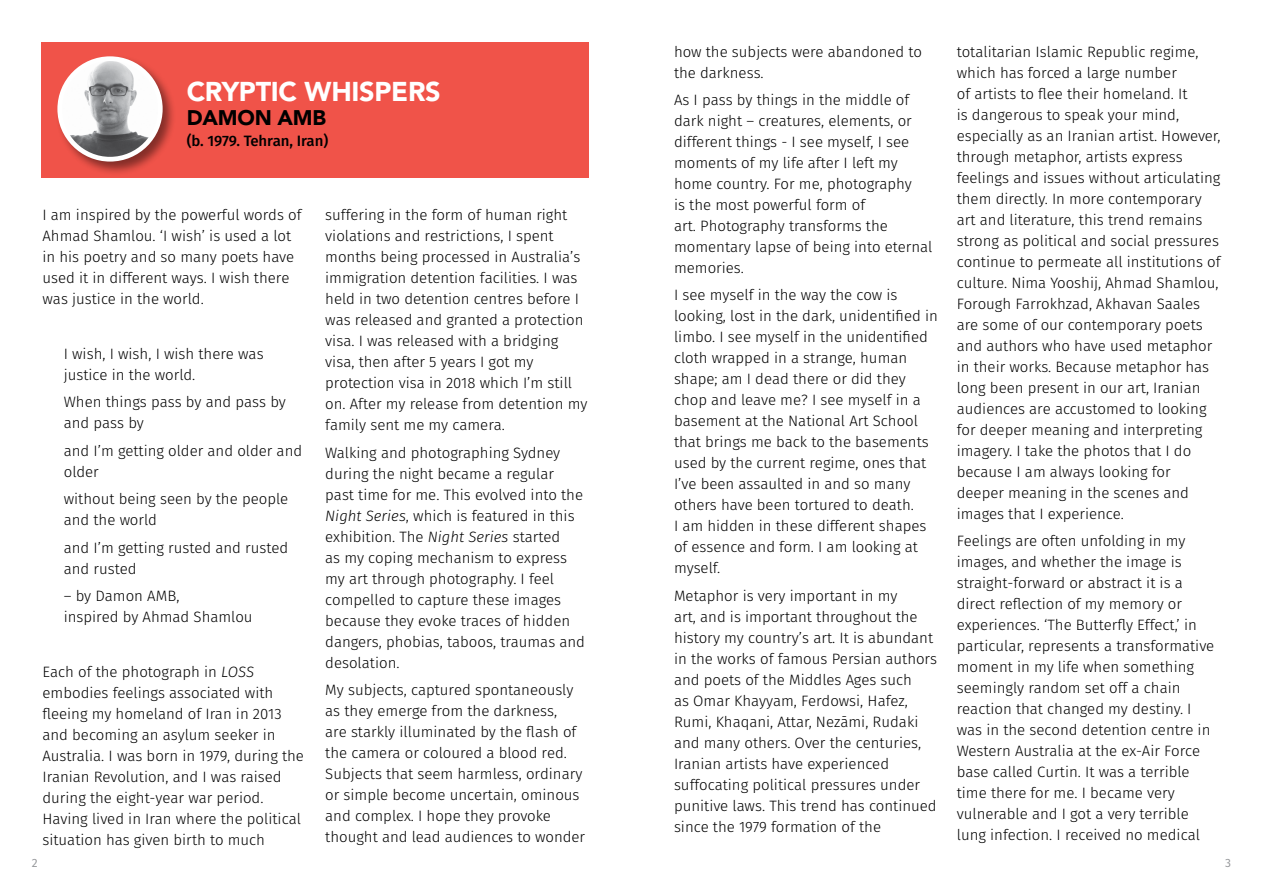
<style>
.page{position:relative;width:1263px;height:893px;background:#fff}
.page>*{position:absolute;margin:0;border:0;box-sizing:border-box;transform-origin:0 0}
.t1{font:900 27px "Avenir";letter-spacing:-.01em;color:#fff}
.t2{font:900 21px "Avenir";letter-spacing:-.01em;color:#000}
.t3{font:300 15px/21px "Fira Sans";color:#000}
.t4{font:500 15px "Fira Sans";letter-spacing:-.005em;color:#000}
.t5{font:12px "Fira Sans";color:#939598}
.s1{font-style:italic}
</style>
<div class="page">
<div style="left:41px;top:43px;width:548px;height:135px;background:#f05349"></div>
<div style="left:56px;top:54px;width:121px;height:122px;background:#000;opacity:.45"></div>
<img style="left:60px;top:59px;width:100px;height:100px;border-radius:50px">
<div style="left:57px;top:56px;width:106px;height:106px;border:5px solid #fff;border-radius:50%"></div>
<h1 class="t1" style="left:187px;top:76px;width:255px">CRYPTIC WHISPERS</h1>
<h2 class="t2" style="left:187px;top:105px;width:141px">DAMON AMB</h2>
<p class="t4" style="left:187px;top:129px;width:143px">(b. 1979. Tehran, Iran)</p>
<p class="t3" style="left:43px;top:204px;width:261px">I am inspired by the powerful words of Ahmad Shamlou. ‘I wish’ is used a lot in his poetry and so many poets have used it in different ways. I wish there was justice in the world.</p>
<p class="t3" style="left:64px;top:343px;width:201px">I wish, I wish, I wish there was justice in the world.</p>
<p class="t3" style="left:64px;top:392px;width:224px">When things pass by and pass by and pass by</p>
<p class="t3" style="left:64px;top:440px;width:240px">and I’m getting older and older and older</p>
<p class="t3" style="left:64px;top:488px;width:226px">without being seen by the people and the world</p>
<p class="t3" style="left:64px;top:537px;width:226px">and I’m getting rusted and rusted and rusted</p>
<p class="t3" style="left:64px;top:585px;width:190px">– by Damon AMB,<br>inspired by Ahmad Shamlou</p>
<p class="t3" style="left:43px;top:661px;width:263px">Each of the photograph in <span class="s1">LOSS </span>embodies feelings associated with fleeing my homeland of Iran in 2013 and becoming an asylum seeker in Australia. I was born in 1979, during the Iranian Revolution, and I was raised during the eight-year war period.<br>Having lived in Iran where the political situation has given birth to much</p>
<p class="t3" style="left:325px;top:204px;width:264px">suffering in the form of human right violations and restrictions, I spent months being processed in Australia’s immigration detention facilities. I was held in two detention centres before I was released and granted a protection visa. I was released with a bridging visa, then after 5 years I got my protection visa in 2018 which I’m still on. After my release from detention my family sent me my camera.</p>
<p class="t3" style="left:325px;top:442px;width:261px">Walking and photographing Sydney during the night became a regular past time for me. This evolved into the <span class="s1">Night Series</span>, which is featured in this exhibition. The <span class="s1">Night Series</span> started<br>as my coping mechanism to express my art through photography. I feel compelled to capture these images because they evoke traces of hidden dangers, phobias, taboos, traumas and desolation.</p>
<p class="t3" style="left:325px;top:679px;width:261px">My subjects, captured spontaneously as they emerge from the darkness,<br>are starkly illuminated by the flash of the camera or coloured a blood red.<br>Subjects that seem harmless, ordinary or simple become uncertain, ominous and complex. I hope they provoke thought and lead audiences to wonder</p>
<p class="t3" style="left:674px;top:41px;width:250px">how the subjects were abandoned to the darkness.</p>
<p class="t3" style="left:674px;top:89px;width:260px">As I pass by things in the middle of dark night – creatures, elements, or different things - I see myself, I see moments of my life after I left my home country. For me, photography<br>is the most powerful form of<br>art. Photography transforms the momentary lapse of being into eternal memories.</p>
<p class="t3" style="left:674px;top:284px;width:265px">I see myself in the way the cow is looking, lost in the dark, unidentified in limbo. I see myself in the unidentified cloth wrapped in a strange, human shape; am I dead there or did they chop and leave me? I see myself in a basement at the National Art School that brings me back to the basements used by the current regime, ones that I’ve been assaulted in and so many others have been tortured to death.<br>I am hidden in these different shapes of essence and form. I am looking at myself.</p>
<p class="t3" style="left:674px;top:585px;width:265px">Metaphor is very important in my<br>art, and is important throughout the history my country’s art. It is abundant in the works of famous Persian authors and poets of the Middles Ages such<br>as Omar Khayyam, Ferdowsi, Hafez, Rumi, Khaqani, Attar, Nezāmi, Rudaki and many others. Over the centuries, Iranian artists have experienced suffocating political pressures under punitive laws. This trend has continued since the 1979 formation of the</p>
<p class="t3" style="left:957px;top:41px;width:265px">totalitarian Islamic Republic regime, which has forced a large number<br>of artists to flee their homeland. It<br>is dangerous to speak your mind, especially as an Iranian artist. However, through metaphor, artists express feelings and issues without articulating them directly. In more contemporary art and literature, this trend remains strong as political and social pressures continue to permeate all institutions of culture. Nima Yooshij, Ahmad Shamlou, Forough Farrokhzad, Akhavan Saales are some of our contemporary poets and authors who have used metaphor in their works. Because metaphor has long been present in our art, Iranian audiences are accustomed to looking for deeper meaning and interpreting imagery. I take the photos that I do because I am always looking for deeper meaning in the scenes and images that I experience.</p>
<p class="t3" style="left:957px;top:530px;width:259px">Feelings are often unfolding in my images, and whether the image is straight-forward or abstract it is a direct reflection of my memory or experiences. ‘The Butterfly Effect,’ in particular, represents a transformative moment in my life when something seemingly random set off a chain reaction that changed my destiny. I was in the second detention centre in Western Australia at the ex-Air Force base called Curtin. It was a terrible time there for me. I became very vulnerable and I got a very terrible lung infection. I received no medical</p>
<p class="t5" style="left:32px;top:854px;width:7px">2</p>
<p class="t5" style="left:1225px;top:854px;width:7px">3</p>
</div>
